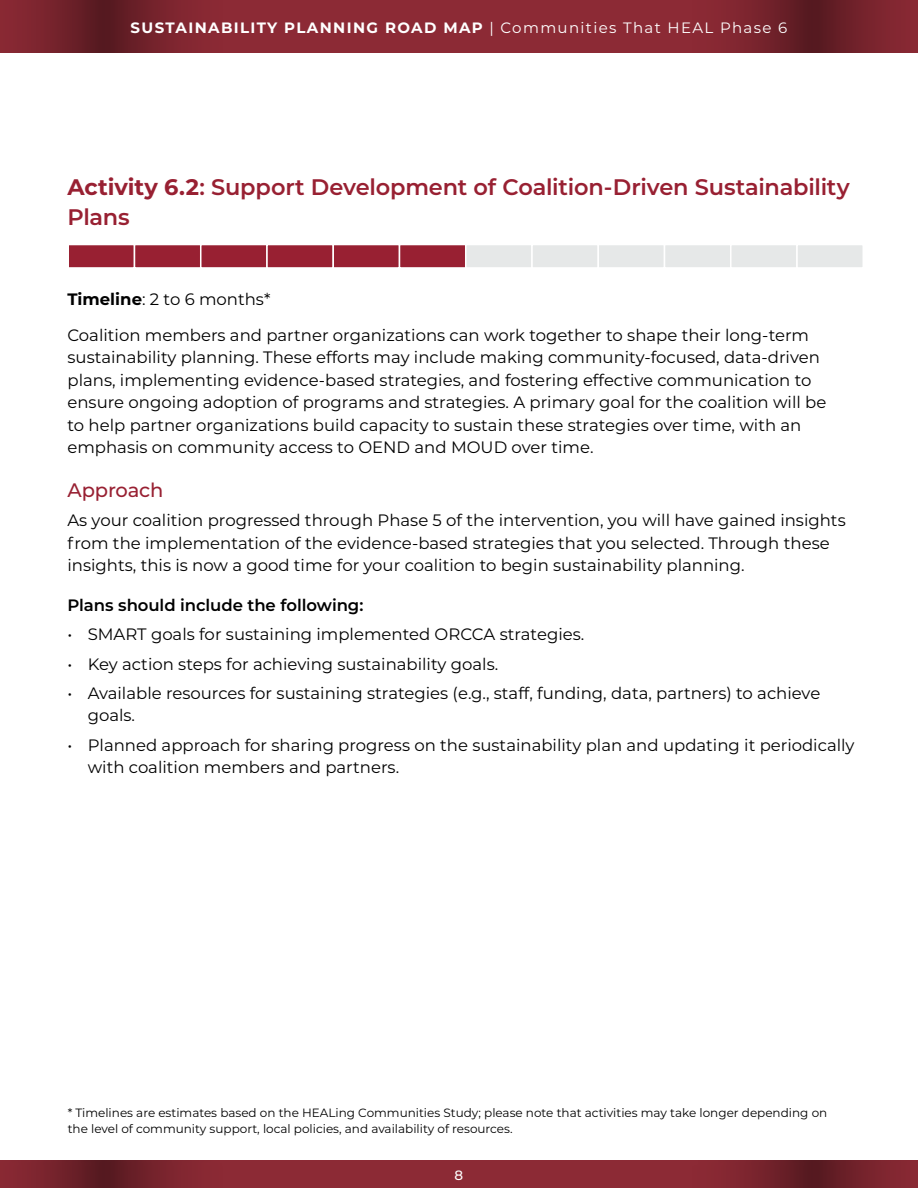
<style>
.page{position:relative;width:918px;height:1188px;background:#fff}
.page>*{position:absolute;margin:0;border:0;box-sizing:border-box;transform-origin:0 0}
.t1{font:600 22.5px/30px "Montserrat";letter-spacing:-.01em;color:#982032}
.t2{font:500 19.5px "Montserrat";letter-spacing:-.01em;color:#982032}
.t3{font:16.5px/22.5px "Montserrat";color:#000}
.t4{font:600 16.5px "Montserrat";letter-spacing:-.005em;color:#000}
.t5{font:700 15px "Montserrat";letter-spacing:.09em;color:#fff}
.t6{font:500 13.5px "Montserrat";color:#fff}
.t7{font:12px/16.5px "Montserrat";color:#000}
.s1{font-weight:400}
.s2{font-weight:700}
</style>
<div class="page">
<div style="left:0;top:0;width:918px;height:53px;background:#8c2a35"></div>
<svg style="left:27px;top:0;width:154px;height:53px"></svg>
<svg style="left:736px;top:0;width:154px;height:53px"></svg>
<div style="left:0;top:1160px;width:918px;height:28px;background:#8c2a35"></div>
<svg style="left:27px;top:1160px;width:156px;height:28px"></svg>
<svg style="left:735px;top:1160px;width:156px;height:28px"></svg>
<div style="left:68px;top:244px;width:67px;height:25px;background:#982032;border:2px solid #fff"></div>
<div style="left:134px;top:244px;width:67px;height:25px;background:#982032;border:2px solid #fff"></div>
<div style="left:200px;top:244px;width:68px;height:25px;background:#982032;border:2px solid #fff"></div>
<div style="left:266px;top:244px;width:68px;height:25px;background:#982032;border:2px solid #fff"></div>
<div style="left:333px;top:244px;width:67px;height:25px;background:#982032;border:2px solid #fff"></div>
<div style="left:399px;top:244px;width:67px;height:25px;background:#982032;border:2px solid #fff"></div>
<div style="left:465px;top:244px;width:68px;height:25px;background:#e6e8e8;border:2px solid #fff"></div>
<div style="left:531px;top:244px;width:68px;height:25px;background:#e6e8e8;border:2px solid #fff"></div>
<div style="left:598px;top:244px;width:67px;height:25px;background:#e6e8e8;border:2px solid #fff"></div>
<div style="left:664px;top:244px;width:67px;height:25px;background:#e6e8e8;border:2px solid #fff"></div>
<div style="left:730px;top:244px;width:68px;height:25px;background:#e6e8e8;border:2px solid #fff"></div>
<div style="left:796px;top:244px;width:68px;height:25px;background:#e6e8e8;border:2px solid #fff"></div>
<p class="t5" style="left:131px;top:16px;width:658px">SUSTAINABILITY PLANNING ROAD MAP <span class="s1">| Communities That HEAL Phase 6</span></p>
<h1 class="t1" style="left:68px;top:171px;width:784px"><span class="s2">Activity 6.2</span>: Support Development of Coalition-Driven Sustainability<br>Plans</h1>
<p class="t3" style="left:68px;top:280px;width:743px;line-height:36px"><span class="s2">Timeline</span>: 2 to 6 months*<br>Coalition members and partner organizations can work together to shape their long-term</p>
<p class="t3" style="left:68px;top:346px;width:760px">sustainability planning. These efforts may include making community-focused, data-driven plans, implementing evidence-based strategies, and fostering effective communication to ensure ongoing adoption of programs and strategies. A primary goal for the coalition will be to help partner organizations build capacity to sustain these strategies over time, with an emphasis on community access to OEND and MOUD over time.</p>
<p class="t2" style="left:68px;top:476px;width:97px">Approach</p>
<p class="t3" style="left:68px;top:508px;width:780px">As your coalition progressed through Phase 5 of the intervention, you will have gained insights from the implementation of the evidence-based strategies that you selected. Through these insights, this is now a good time for your coalition to begin sustainability planning.</p>
<p class="t4" style="left:68px;top:594px;width:297px">Plans should include the following:</p>
<p class="t3" style="left:68px;top:623px;width:518px">• SMART goals for sustaining implemented ORCCA strategies.</p>
<p class="t3" style="left:68px;top:652px;width:432px">• Key action steps for achieving sustainability goals.</p>
<p class="t3" style="left:88px;top:681px;width:734px;text-indent:-20px">• Available resources for sustaining strategies (e.g., staff, funding, data, partners) to achieve goals.</p>
<p class="t3" style="left:88px;top:733px;width:768px;text-indent:-20px">• Planned approach for sharing progress on the sustainability plan and updating it periodically with coalition members and partners.</p>
<p class="t7" style="left:68px;top:1104px;width:761px">* Timelines are estimates based on the HEALing Communities Study; please note that activities may take longer depending on the level of community support, local policies, and availability of resources.</p>
<p class="t6" style="left:455px;top:1165px;width:10px">8</p>
</div>
